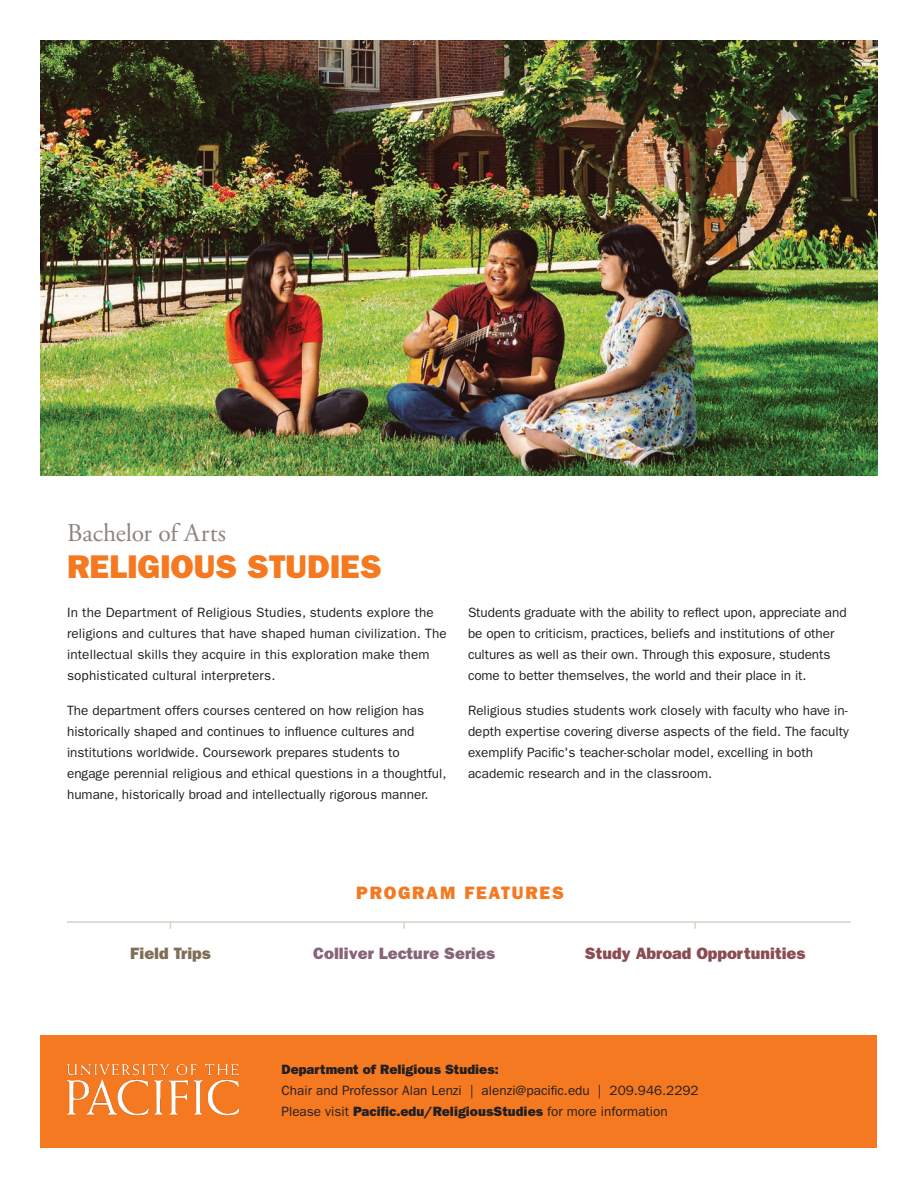
<style>
.page{position:relative;width:918px;height:1188px;background:#fff}
.page>*{position:absolute;margin:0;border:0;box-sizing:border-box;transform-origin:0 0}
.t1{font:33px "ITC Franklin Gothic Std Hvy";color:#f47921}
.t2{font:25.5px "Adobe Garamond Pro";color:#8c857c}
.t3{font:18px "ITC Franklin Gothic Std Hvy";letter-spacing:.1em;color:#f47921}
.t4{font:16.5px "ITC Franklin Gothic Std Hvy";color:#8b4c52}
.t5{font:16.5px "ITC Franklin Gothic Std Hvy";color:#876478}
.t6{font:16.5px "ITC Franklin Gothic Std Hvy";color:#806f57}
.body{font:13.5px/21px "ITC Franklin Gothic Std";color:#231f20}
.t7{font:13.5px "ITC Franklin Gothic Std Hvy";color:#231f20}
.s1{font-family:"ITC Franklin Gothic Std Hvy"}
</style>
<div class="page">
<img style="left:40px;top:40px;width:838px;height:435px">
<div style="left:40px;top:1035px;width:838px;height:113px;background:#f47921"></div>
<img style="left:67px;top:1065px;width:172px;height:50px">
<hr style="left:67px;top:921px;width:784px;height:2px;background:#dad1c5">
<svg style="left:403px;top:923px;width:2px;height:6px"></svg>
<svg style="left:694px;top:923px;width:2px;height:6px"></svg>
<p class="t2" style="left:67px;top:518px;width:161px">Bachelor of Arts</p>
<p class="t1" style="left:67px;top:547px;width:316px">RELIGIOUS STUDIES</p>
<p class="body" style="left:67px;top:602px;width:381px">In the Department of Religious Studies, students explore the religions and cultures that have shaped human civilization. The intellectual skills they acquire in this exploration make them sophisticated cultural interpreters.</p>
<p class="body" style="left:67px;top:700px;width:381px">The department offers courses centered on how religion has historically shaped and continues to influence cultures and institutions worldwide. Coursework prepares students to<br>engage perennial religious and ethical questions in a thoughtful, humane, historically broad and intellectually rigorous manner.</p>
<p class="body" style="left:468px;top:602px;width:380px">Students graduate with the ability to reflect upon, appreciate and be open to criticism, practices, beliefs and institutions of other cultures as well as their own. Through this exposure, students come to better themselves, the world and their place in it.</p>
<p class="body" style="left:468px;top:700px;width:382px">Religious studies students work closely with faculty who have in&shy;depth expertise covering diverse aspects of the field. The faculty exemplify Pacific's teacher-scholar model, excelling in both academic research and in the classroom.</p>
<p class="t3" style="left:356px;top:882px;width:209px">PROGRAM FEATURES</p>
<p class="t6" style="left:130px;top:943px;width:82px">Field Trips</p>
<p class="t5" style="left:313px;top:943px;width:183px">Colliver Lecture Series</p>
<p class="t4" style="left:585px;top:943px;width:222px">Study Abroad Opportunities</p>
<p class="t7" style="left:282px;top:1061px;width:219px">Department of Religious Studies:</p>
<p class="body" style="left:282px;top:1080px;width:419px">Chair and Professor Alan Lenzi | alenzi@pacific.edu | 209.946.2292</p>
<p class="body" style="left:282px;top:1101px;width:388px">Please visit <span class="s1">Pacific.edu/ReligiousStudies</span> for more information</p>
</div>
